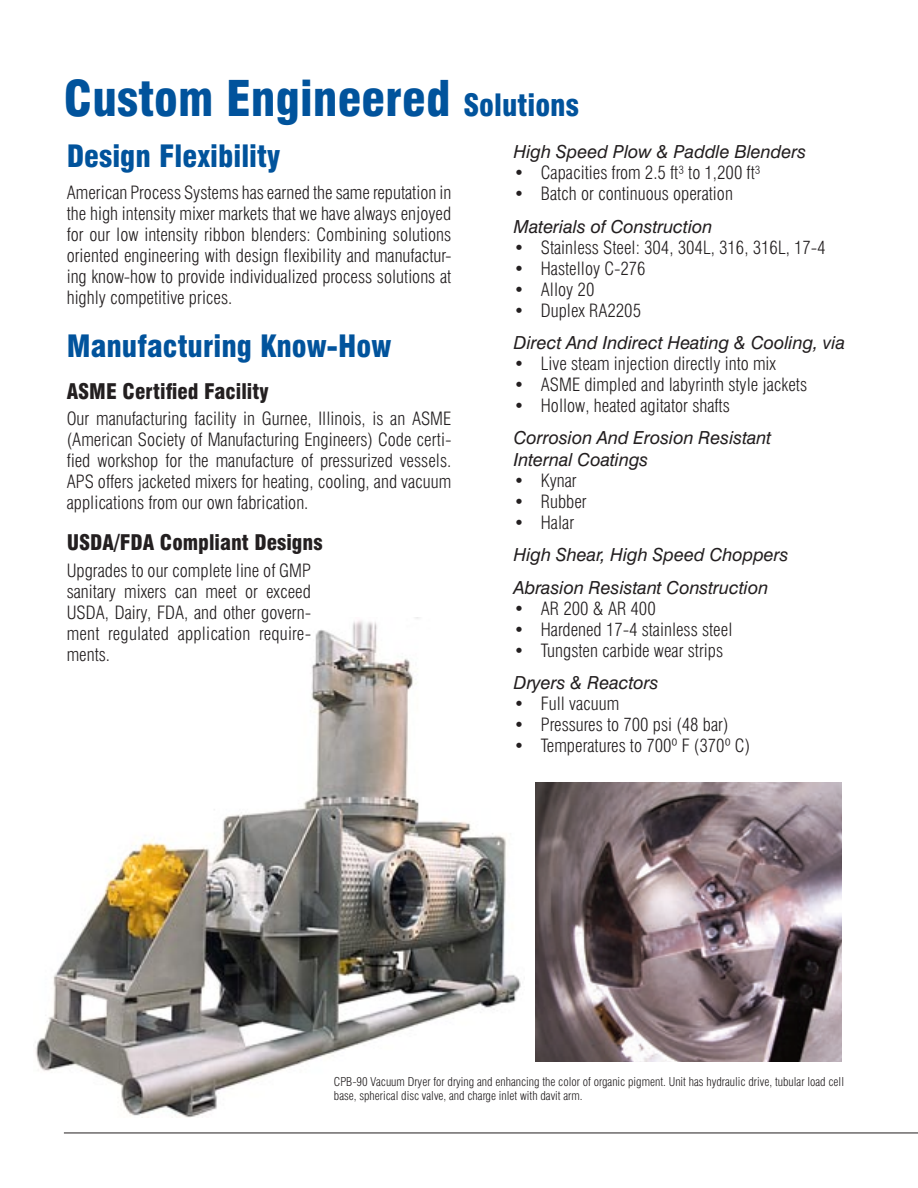
<style>
.page{position:relative;width:918px;height:1188px;background:#fff}
.page>*{position:absolute;margin:0;border:0;box-sizing:border-box;transform-origin:0 0}
.Inside_Header{font:900 condensed 48px "Swiss 721 BT";color:#01539c}
.Inside_Subheader{font:900 condensed 30px "Swiss 721 BT";color:#01539c}
.Inside_Subheader_2{font:900 condensed 21px "Swiss 721 BT";color:#231f20}
.Body_Text{font:300 condensed 18px/21px "Swiss 721 BT";color:#231f20;text-align:justify}
.Bullet_List{font:300 condensed 18px "Swiss 721 BT";color:#231f20}
.Inside_Subheader_3{font:italic 18px/21.6px "Swiss 721 BT";color:#231f20}
.t1{font:300 condensed 12px/14.4px "Swiss 721 BT";color:#231f20}
.s1{font-size:30px}
</style>
<div class="page">
<hr style="left:64px;top:1133px;width:854px;height:1px;background:#231f20">
<img style="left:35px;top:618px;width:486px;height:499px">
<img style="left:536px;top:783px;width:306px;height:279px">
<p class="Inside_Header" style="left:64px;top:70px;width:517px">Custom Engineered <span class="s1">Solutions</span></p>
<p class="Inside_Subheader_3" style="left:514px;top:141px;width:294px">High Speed Plow &amp; Paddle Blenders</p>
<p class="Bullet_List" style="left:514px;top:162px;width:248px">• Capacities from 2.5 ft³ to 1,200 ft³</p>
<p class="Bullet_List" style="left:514px;top:183px;width:221px">• Batch or continuous operation</p>
<p class="Inside_Subheader_3" style="left:514px;top:215px;width:200px">Materials of Construction</p>
<p class="Bullet_List" style="left:514px;top:236px;width:313px">• Stainless Steel: 304, 304L, 316, 316L, 17-4</p>
<p class="Bullet_List" style="left:514px;top:257px;width:133px">• Hastelloy C-276</p>
<p class="Bullet_List" style="left:514px;top:278px;width:82px">• Alloy 20</p>
<p class="Bullet_List" style="left:514px;top:299px;width:129px">• Duplex RA2205</p>
<p class="Inside_Subheader_3" style="left:514px;top:332px;width:333px">Direct And Indirect Heating &amp; Cooling, via</p>
<p class="Bullet_List" style="left:514px;top:353px;width:264px">• Live steam injection directly into mix</p>
<p class="Bullet_List" style="left:514px;top:374px;width:295px">• ASME dimpled and labyrinth style jackets</p>
<p class="Bullet_List" style="left:514px;top:395px;width:217px">• Hollow, heated agitator shafts</p>
<p class="Inside_Subheader_3" style="left:514px;top:427px;width:259px">Corrosion And Erosion Resistant<br>Internal Coatings</p>
<p class="Bullet_List" style="left:514px;top:470px;width:64px">• Kynar</p>
<p class="Bullet_List" style="left:514px;top:491px;width:74px">• Rubber</p>
<p class="Bullet_List" style="left:514px;top:512px;width:62px">• Halar</p>
<p class="Inside_Subheader_3" style="left:514px;top:544px;width:276px">High Shear, High Speed Choppers</p>
<p class="Inside_Subheader_3" style="left:514px;top:576px;width:256px">Abrasion Resistant Construction</p>
<p class="Bullet_List" style="left:514px;top:597px;width:143px">• AR 200 &amp; AR 400</p>
<p class="Bullet_List" style="left:514px;top:618px;width:220px">• Hardened 17-4 stainless steel</p>
<p class="Bullet_List" style="left:514px;top:639px;width:211px">• Tungsten carbide wear strips</p>
<p class="Inside_Subheader_3" style="left:514px;top:672px;width:146px">Dryers &amp; Reactors</p>
<p class="Bullet_List" style="left:514px;top:693px;width:107px">• Full vacuum</p>
<p class="Bullet_List" style="left:514px;top:714px;width:216px">• Pressures to 700 psi (48 bar)</p>
<p class="Bullet_List" style="left:514px;top:735px;width:238px">• Temperatures to 700º F (370º C)</p>
<p class="Inside_Subheader" style="left:67px;top:138px;width:215px">Design Flexibility</p>
<p class="Body_Text" style="left:67px;top:182px;width:386px">American Process Systems has earned the same reputation in the high intensity mixer markets that we have always enjoyed for our low intensity ribbon blenders: Combining solutions oriented engineering with design flexibility and manufactur&shy;ing know-how to provide individualized process solutions at highly competitive prices.</p>
<p class="Inside_Subheader" style="left:67px;top:328px;width:326px">Manufacturing Know-How</p>
<p class="Inside_Subheader_2" style="left:67px;top:378px;width:203px">ASME Certified Facility</p>
<p class="Body_Text" style="left:67px;top:408px;width:386px">Our manufacturing facility in Gurnee, Illinois, is an ASME (American Society of Manufacturing Engineers) Code certi&shy;fied workshop for the manufacture of pressurized vessels.<br>APS offers jacketed mixers for heating, cooling, and vacuum applications from our own fabrication.</p>
<p class="Inside_Subheader_2" style="left:67px;top:530px;width:257px">USDA/FDA Compliant Designs</p>
<p class="Body_Text" style="left:67px;top:560px;width:246px">Upgrades to our complete line of GMP sanitary mixers can meet or exceed USDA, Dairy, FDA, and other govern&shy;ment regulated application require&shy;ments.</p>
<p class="t1" style="left:334px;top:1074px;width:512px">CPB-90 Vacuum Dryer for drying and enhancing the color of organic pigment. Unit has hydraulic drive, tubular load cell base, spherical disc valve, and charge inlet with davit arm.</p>
</div>
